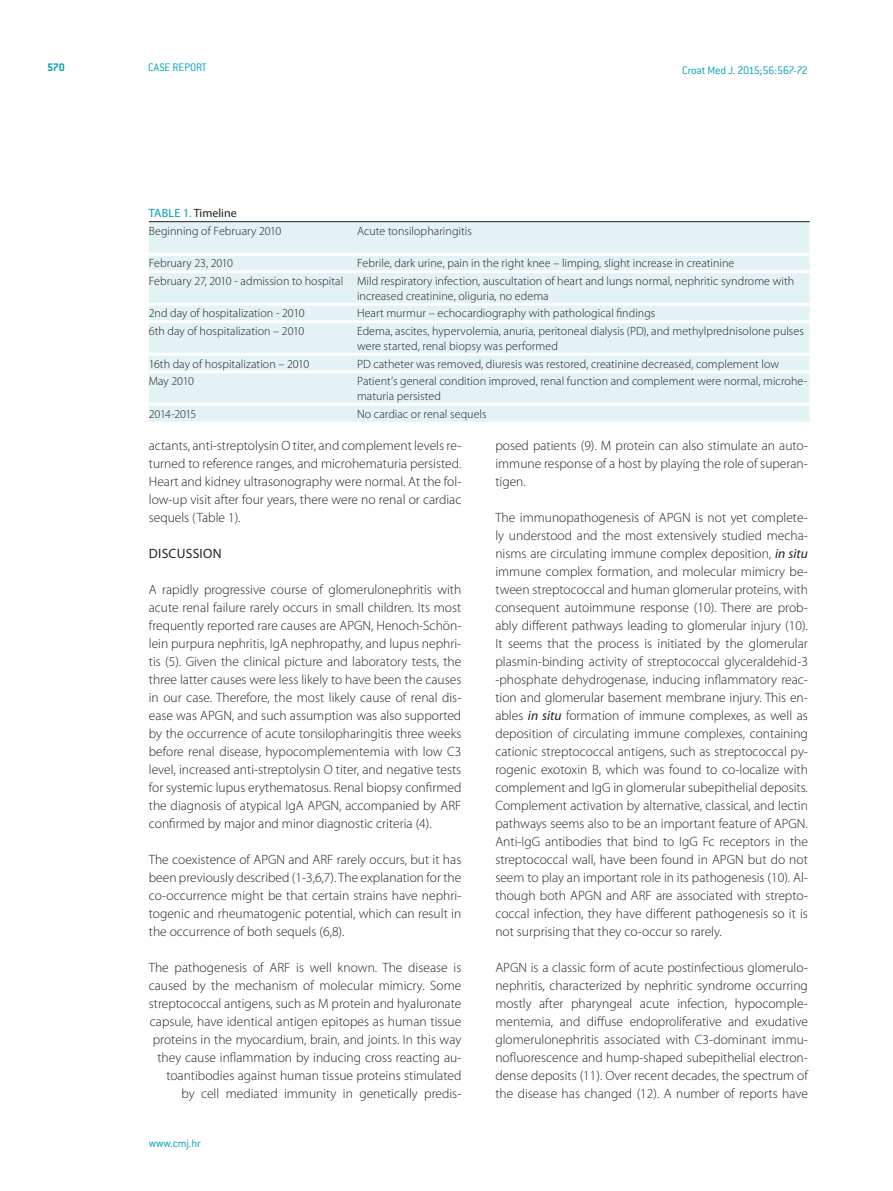
<style>
.page{position:relative;width:893px;height:1191px;background:#fff}
.page>*{position:absolute;margin:0;border:0;box-sizing:border-box;transform-origin:0 0}
.t1{font:300 13.5px/18px "Myriad Pro";color:#231f20;text-align:justify}
.t2{font:13.5px "Myriad Pro";letter-spacing:.02em;color:#231f20}
.t3{font:300 12px/17.5px "Myriad Pro";letter-spacing:.005em;color:#231f20}
.t4{font:300 12px "ITC Conduit LTCE";letter-spacing:-.005em;color:#009fb4}
.t5{font:300 12px "Myriad Pro";letter-spacing:-.04em;color:#231f20}
.t6{font:700 12px "ITC Conduit LTCE";color:#009fb4}
.s1{font-weight:400;color:#009fb4}
.s2{font-weight:400}
.s3{font-weight:400;font-style:italic}
</style>
<div class="page">
<div style="left:149px;top:222px;width:661px;height:200px;background:#e2f2f5"></div>
<hr style="left:149px;top:221px;width:208px;height:1px;background:#231f20">
<hr style="left:357px;top:221px;width:453px;height:1px;background:#231f20">
<hr style="left:149px;top:253px;width:208px;height:3px;background:#fff">
<hr style="left:357px;top:253px;width:453px;height:3px;background:#fff">
<hr style="left:149px;top:270px;width:208px;height:3px;background:#fff">
<hr style="left:357px;top:270px;width:453px;height:3px;background:#fff">
<hr style="left:149px;top:303px;width:208px;height:3px;background:#fff">
<hr style="left:357px;top:303px;width:453px;height:3px;background:#fff">
<hr style="left:149px;top:320px;width:208px;height:3px;background:#fff">
<hr style="left:357px;top:320px;width:453px;height:3px;background:#fff">
<hr style="left:149px;top:353px;width:208px;height:3px;background:#fff">
<hr style="left:357px;top:353px;width:453px;height:3px;background:#fff">
<hr style="left:149px;top:370px;width:208px;height:3px;background:#fff">
<hr style="left:357px;top:370px;width:453px;height:3px;background:#fff">
<hr style="left:149px;top:403px;width:208px;height:3px;background:#fff">
<hr style="left:357px;top:403px;width:453px;height:3px;background:#fff">
<p class="t6" style="left:47px;top:60px;width:19px">570</p>
<p class="t4" style="left:148px;top:61px;width:60px">CASE REPORT</p>
<p class="t4" style="left:682px;top:63px;width:127px">Croat Med J. 2015;56:567-72</p>
<p class="t3" style="left:149px;top:204px;width:134px"><span class="s1">TABLE 1.</span> <span class="s2">TIMELINE<br></span>Beginning of February 2010</p>
<p class="t3" style="left:357px;top:222px;width:116px">Acute tonsilopharingitis</p>
<p class="t3" style="left:149px;top:254px;width:647px;text-indent:208px">Febrile, dark urine, pain in the right knee – limping, slight increase in creatinine<br>February 27, 2010 - admission to hospital Mild respiratory infection, auscultation of heart and lungs normal, nephritic syndrome with</p>
<p class="t3" style="left:357px;top:287px;width:193px">increased creatinine, oliguria, no edema</p>
<p class="t3" style="left:149px;top:304px;width:157px">2nd day of hospitalization - 2010</p>
<p class="t3" style="left:357px;top:304px;width:300px">Heart murmur – echocardiography with pathological findings</p>
<p class="t3" style="left:149px;top:322px;width:157px">6th day of hospitalization – 2010</p>
<p class="t3" style="left:357px;top:323px;width:448px;line-height:15px">Edema, ascites, hypervolemia, anuria, peritoneal dialysis (PD), and methylprednisolone pulses were started, renal biopsy was performed</p>
<p class="t3" style="left:149px;top:355px;width:162px">16th day of hospitalization – 2010</p>
<p class="t3" style="left:357px;top:355px;width:424px">PD catheter was removed, diuresis was restored, creatinine decreased, complement low</p>
<p class="t3" style="left:149px;top:372px;width:47px">May 2010</p>
<p class="t3" style="left:357px;top:373px;width:452px;line-height:15px">Patient’s general condition improved, renal function and complement were normal, microhe&shy;maturia persisted</p>
<p class="t5" style="left:149px;top:406px;width:49px">2014-2015</p>
<p class="t3" style="left:357px;top:405px;width:131px">No cardiac or renal sequels</p>
<p class="t3" style="left:149px;top:254px;width:86px">February 23, 2010</p>
<p class="t1" style="left:149px;top:436px;width:314px">actants, anti-streptolysin O titer, and complement levels re&shy;turned to reference ranges, and microhematuria persisted.<br>Heart and kidney ultrasonography were normal. At the fol&shy;low-up visit after four years, there were no renal or cardiac sequels (Table 1).</p>
<p class="t2" style="left:149px;top:545px;width:72px">DISCUSSION</p>
<p class="t1" style="left:149px;top:580px;width:314px">A rapidly progressive course of glomerulonephritis with acute renal failure rarely occurs in small children. Its most frequently reported rare causes are APGN, Henoch-Schön&shy;lein purpura nephritis, IgA nephropathy, and lupus nephri&shy;tis (5). Given the clinical picture and laboratory tests, the three latter causes were less likely to have been the causes in our case. Therefore, the most likely cause of renal dis&shy;ease was APGN, and such assumption was also supported by the occurrence of acute tonsilopharingitis three weeks before renal disease, hypocomplementemia with low C3 level, increased anti-streptolysin O titer, and negative tests for systemic lupus erythematosus. Renal biopsy confirmed the diagnosis of atypical IgA APGN, accompanied by ARF confirmed by major and minor diagnostic criteria (4).</p>
<p class="t1" style="left:149px;top:850px;width:314px">The coexistence of APGN and ARF rarely occurs, but it has been previously described (1-3,6,7). The explanation for the co-occurrence might be that certain strains have nephri&shy;togenic and rheumatogenic potential, which can result in the occurrence of both sequels (6,8).</p>
<p class="t1" style="left:149px;top:958px;width:314px;text-align:right">The pathogenesis of ARF is well known. The disease is caused by the mechanism of molecular mimicry. Some streptococcal antigens, such as M protein and hyaluronate capsule, have identical antigen epitopes as human tissue proteins in the myocardium, brain, and joints. In this way they cause inflammation by inducing cross reacting au&shy;toantibodies against human tissue proteins stimulated<br>by cell mediated immunity in genetically predis-</p>
<p class="t4" style="left:149px;top:1136px;width:54px">www.cmj.hr</p>
<p class="t1" style="left:495px;top:436px;width:314px">posed patients (9). M protein can also stimulate an auto&shy;immune response of a host by playing the role of superan&shy;tigen.</p>
<p class="t1" style="left:495px;top:508px;width:314px">The immunopathogenesis of APGN is not yet complete&shy;ly understood and the most extensively studied mecha&shy;nisms are circulating immune complex deposition, <span class="s3">in situ </span>immune complex formation, and molecular mimicry be&shy;tween streptococcal and human glomerular proteins, with consequent autoimmune response (10). There are prob&shy;ably different pathways leading to glomerular injury (10).<br>It seems that the process is initiated by the glomerular plasmin-binding activity of streptococcal glyceraldehid-3 -phosphate dehydrogenase, inducing inflammatory reac&shy;tion and glomerular basement membrane injury. This en&shy;ables <span class="s3">in situ</span> formation of immune complexes, as well as deposition of circulating immune complexes, containing cationic streptococcal antigens, such as streptococcal py&shy;rogenic exotoxin B, which was found to co-localize with complement and IgG in glomerular subepithelial deposits.<br>Complement activation by alternative, classical, and lectin pathways seems also to be an important feature of APGN.<br>Anti-IgG antibodies that bind to IgG Fc receptors in the streptococcal wall, have been found in APGN but do not seem to play an important role in its pathogenesis (10). Al&shy;though both APGN and ARF are associated with strepto&shy;coccal infection, they have different pathogenesis so it is not surprising that they co-occur so rarely.</p>
<p class="t1" style="left:495px;top:958px;width:314px">APGN is a classic form of acute postinfectious glomerulo&shy;nephritis, characterized by nephritic syndrome occurring mostly after pharyngeal acute infection, hypocomple&shy;mentemia, and diffuse endoproliferative and exudative glomerulonephritis associated with C3-dominant immu&shy;nofluorescence and hump-shaped subepithelial electron&shy;dense deposits (11). Over recent decades, the spectrum of the disease has changed (12). A number of reports have</p>
</div>
